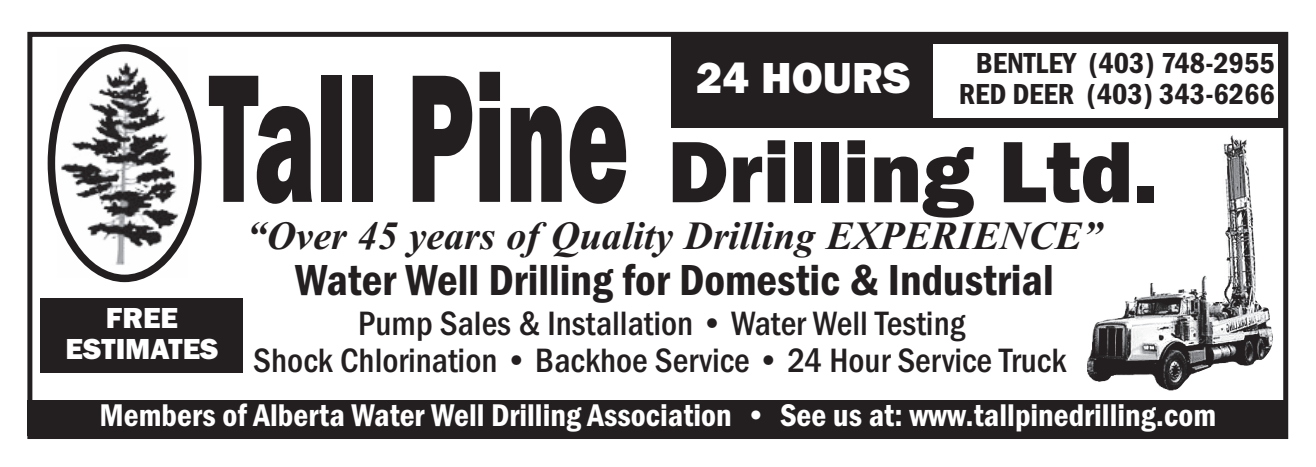
<style>
.page{position:relative;width:1316px;height:467px;background:#fff}
.page>*{position:absolute;margin:0;border:0;box-sizing:border-box;transform-origin:0 0}
.t1{font:800 189px "Franklin Gothic";color:#231f20;scale:.56 1}
.t2{font:800 90px "Franklin Gothic";color:#231f20}
.t3{font:600 condensed 45px "Franklin Gothic";color:#231f20}
.t4{font:800 45px "Franklin Gothic";color:#fff}
.t5{font:italic 700 40px "Times";color:#231f20}
.t6{font:500 condensed 35px/36.8px "Franklin Gothic";color:#231f20;text-align:center}
.t7{font:600 condensed 32.5px "Franklin Gothic";color:#fff}
.t8{font:600 condensed 30px/31.5px "Franklin Gothic";color:#231f20;text-align:center}
.t9{font:800 30px/31.5px "Franklin Gothic";color:#fff;text-align:center}
</style>
<div class="page">
<div style="left:27px;top:32px;width:1260px;height:407px;border:5px solid #231f20"></div>
<svg style="left:48px;top:44px;width:153px;height:238px"></svg>
<div style="left:671px;top:34px;width:616px;height:93px;background:#231f20"></div>
<div style="left:27px;top:399px;width:1260px;height:36px;background:#231f20"></div>
<div style="left:41px;top:298px;width:202px;height:75px;background:#231f20"></div>
<div style="left:933px;top:44px;width:344px;height:74px;background:#fff"></div>
<img style="left:1087px;top:135px;width:185px;height:256px">
<p class="t8" style="left:958px;top:47px;width:317px">BENTLEY (403) 748-2955<br>RED DEER (403) 343-6266</p>
<p class="t4" style="left:696px;top:51px;width:216px">24 HOURS</p>
<h1 class="t1" style="left:209px;top:26px;width:751px">Tall Pine</h1>
<p class="t5" style="left:247px;top:211px;width:856px">“Over 45 years of Quality Drilling EXPERIENCE”</p>
<p class="t3" style="left:295px;top:253px;width:760px">Water Well Drilling for Domestic &amp; Industrial</p>
<p class="t6" style="left:253px;top:305px;width:814px">Pump Sales &amp; Installation • Water Well Testing<br>Shock Chlorination • Backhoe Service • 24 Hour Service Truck</p>
<h2 class="t2" style="left:667px;top:118px;width:492px">Drilling Ltd.</h2>
<p class="t9" style="left:66px;top:301px;width:154px">FREE<br>ESTIMATES</p>
<p class="t7" style="left:99px;top:395px;width:1117px">Members of Alberta Water Well Drilling Association • See us at: www.tallpinedrilling.com</p>
</div>
